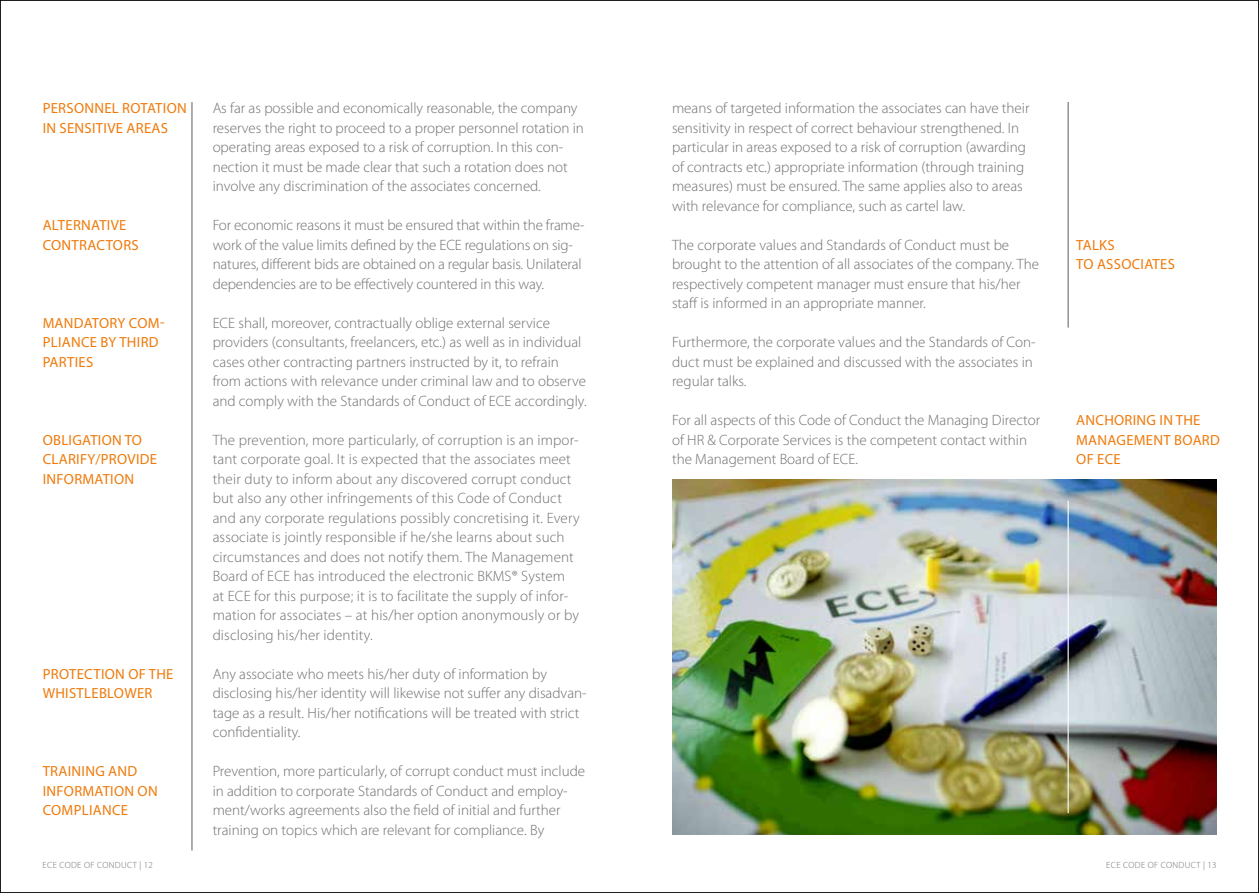
<style>
.page{position:relative;width:1259px;height:893px;background:#fff}
.page>*{position:absolute;margin:0;border:0;box-sizing:border-box;transform-origin:0 0}
.t1{font:300 15px/19.5px "Myriad Pro";color:#6f6f6e}
.t2{font:14.7px/19.5px "Myriad Pro";letter-spacing:.02em;color:#ef7a0b}
.t3{font:300 9px "Myriad Pro";letter-spacing:.04em;color:#6f6f6e}
</style>
<div class="page">
<hr style="left:191px;top:102px;width:1px;height:748px;background:#6f6f6e">
<hr style="left:1067px;top:102px;width:1px;height:226px;background:#6f6f6e">
<img style="left:672px;top:479px;width:544px;height:355px">
<hr style="left:1067px;top:501px;width:1px;height:312px;background:#fff">
<p class="t2" style="left:43px;top:98px;width:146px">PERSONNEL ROTATION<br>IN SENSITIVE AREAS</p>
<p class="t2" style="left:43px;top:215px;width:98px">ALTERNATIVE<br>CONTRACTORS</p>
<p class="t2" style="left:43px;top:313px;width:123px">MANDATORY COM-<br>PLIANCE BY THIRD<br>PARTIES</p>
<p class="t2" style="left:43px;top:430px;width:116px">OBLIGATION TO<br>CLARIFY/PROVIDE<br>INFORMATION</p>
<p class="t2" style="left:43px;top:664px;width:132px">PROTECTION OF THE<br>WHISTLEBLOWER</p>
<p class="t2" style="left:43px;top:761px;width:116px">TRAINING AND<br>INFORMATION ON<br>COMPLIANCE</p>
<p class="t1" style="left:213px;top:99px;width:373px">As far as possible and economically reasonable, the company reserves the right to proceed to a proper personnel rotation in operating areas exposed to a risk of corruption. In this con&shy;nection it must be made clear that such a rotation does not involve any discrimination of the associates concerned.</p>
<p class="t1" style="left:213px;top:216px;width:374px">For economic reasons it must be ensured that within the frame&shy;work of the value limits defined by the ECE regulations on sig&shy;natures, different bids are obtained on a regular basis. Unilateral dependencies are to be effectively countered in this way.</p>
<p class="t1" style="left:213px;top:313px;width:375px">ECE shall, moreover, contractually oblige external service providers (consultants, freelancers, etc.) as well as in individual cases other contracting partners instructed by it, to refrain from actions with relevance under criminal law and to observe and comply with the Standards of Conduct of ECE accordingly.</p>
<p class="t1" style="left:213px;top:430px;width:368px">The prevention, more particularly, of corruption is an impor&shy;tant corporate goal. It is expected that the associates meet their duty to inform about any discovered corrupt conduct but also any other infringements of this Code of Conduct and any corporate regulations possibly concretising it. Every associate is jointly responsible if he/she learns about such circumstances and does not notify them. The Management Board of ECE has introduced the electronic BKMS® System at ECE for this purpose; it is to facilitate the supply of infor&shy;mation for associates – at his/her option anonymously or by disclosing his/her identity.</p>
<p class="t1" style="left:213px;top:664px;width:375px">Any associate who meets his/her duty of information by disclosing his/her identity will likewise not suffer any disadvan&shy;tage as a result. His/her notifications will be treated with strict confidentiality.</p>
<p class="t1" style="left:213px;top:762px;width:374px">Prevention, more particularly, of corrupt conduct must include in addition to corporate Standards of Conduct and employ&shy;ment/works agreements also the field of initial and further training on topics which are relevant for compliance. By</p>
<p class="t1" style="left:672px;top:99px;width:359px">means of targeted information the associates can have their sensitivity in respect of correct behaviour strengthened. In particular in areas exposed to a risk of corruption (awarding of contracts etc.) appropriate information (through training measures) must be ensured. The same applies also to areas with relevance for compliance, such as cartel law.</p>
<p class="t1" style="left:672px;top:235px;width:368px">The corporate values and Standards of Conduct must be brought to the attention of all associates of the company. The respectively competent manager must ensure that his/her staff is informed in an appropriate manner.</p>
<p class="t1" style="left:672px;top:333px;width:365px">Furthermore, the corporate values and the Standards of Con&shy;duct must be explained and discussed with the associates in regular talks.</p>
<p class="t1" style="left:672px;top:411px;width:370px">For all aspects of this Code of Conduct the Managing Director of HR &amp; Corporate Services is the competent contact within the Management Board of ECE.</p>
<p class="t2" style="left:1076px;top:235px;width:100px">TALKS<br>TO ASSOCIATES</p>
<p class="t2" style="left:1076px;top:410px;width:145px">ANCHORING IN THE<br>MANAGEMENT BOARD<br>OF ECE</p>
<p class="t3" style="left:43px;top:860px;width:112px">ECE CODE OF CONDUCT | 12</p>
<p class="t3" style="left:1106px;top:860px;width:112px">ECE CODE OF CONDUCT | 13</p>
</div>
